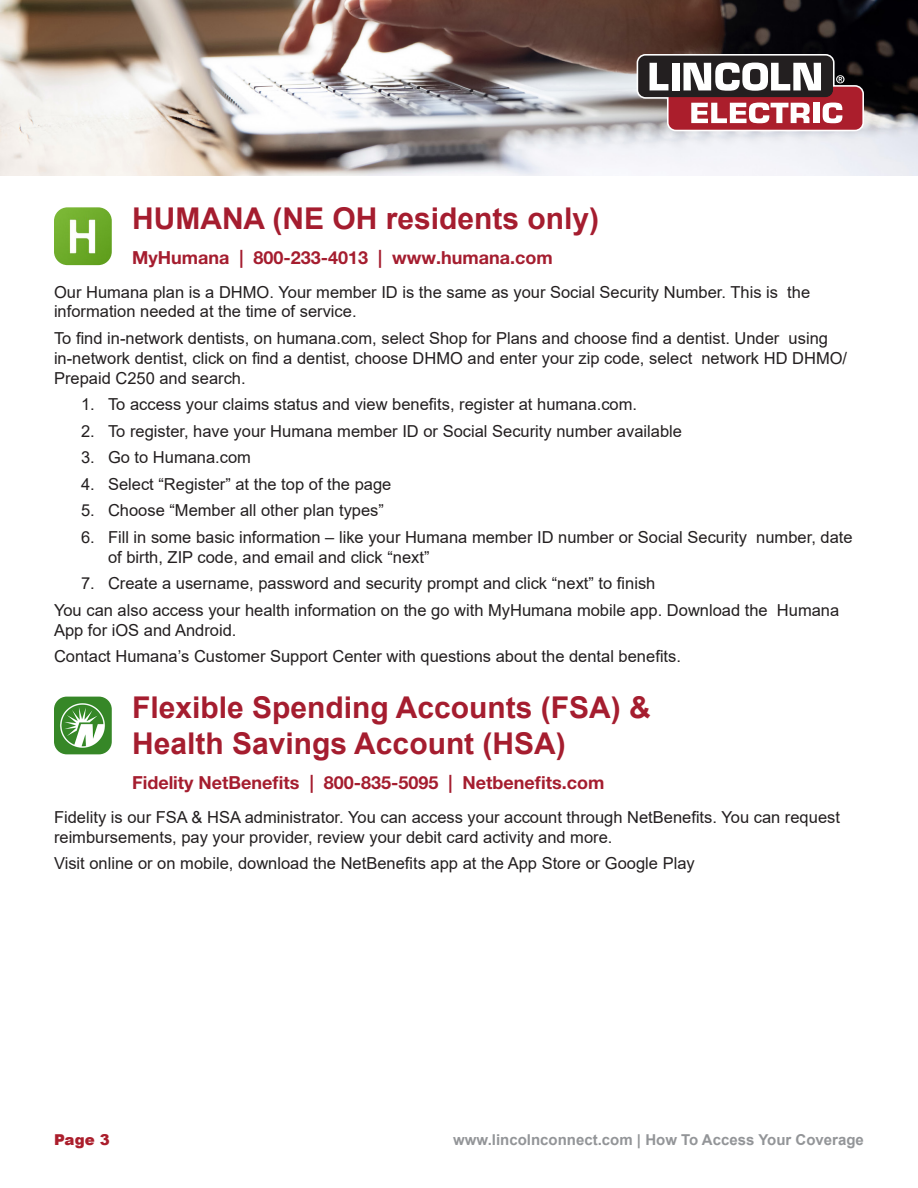
<style>
.page{position:relative;width:918px;height:1188px;background:#fff}
.page>*{position:absolute;margin:0;border:0;box-sizing:border-box;transform-origin:0 0}
.t1{font:700 30px "Arial";color:#a51d2f}
.t2{font:700 18px "Helvetica Neue LT Pro";color:#a51d2f}
.t3{font:16.5px/19.8px "Arial";color:#231f20}
.t4{font:700 15px "Arial";color:#939598}
.t5{font:900 15px "Arial";color:#ab1e2c}
</style>
<div class="page">
<img style="left:0;top:0;width:918px;height:176px">
<svg style="left:635px;top:52px;width:231px;height:81px"></svg>
<img style="left:54px;top:697px;width:58px;height:57px">
<img style="left:54px;top:207px;width:58px;height:58px">
<p class="t1" style="left:132px;top:198px;width:469px">HUMANA (NE OH residents only)</p>
<p class="t2" style="left:132px;top:247px;width:422px">MyHumana | 800-233-4013 | www.humana.com</p>
<p class="t3" style="left:54px;top:282px;width:758px">Our Humana plan is a DHMO. Your member ID is the same as your Social Security Number. This is the information needed at the time of service.</p>
<p class="t3" style="left:54px;top:328px;width:795px">To find in-network dentists, on humana.com, select Shop for Plans and choose find a dentist. Under using in-network dentist, click on find a dentist, choose DHMO and enter your zip code, select network HD DHMO/<br>Prepaid C250 and search.</p>
<p class="t3" style="left:81px;top:394px;width:558px">1. To access your claims status and view benefits, register at humana.com.</p>
<p class="t3" style="left:81px;top:421px;width:603px">2. To register, have your Humana member ID or Social Security number available</p>
<p class="t3" style="left:81px;top:447px;width:172px">3. Go to Humana.com</p>
<p class="t3" style="left:81px;top:474px;width:312px">4. Select “Register” at the top of the page</p>
<p class="t3" style="left:81px;top:501px;width:305px">5. Choose “Member all other plan types”</p>
<p class="t3" style="left:108px;top:527px;width:746px;text-indent:-27px">6. Fill in some basic information – like your Humana member ID number or Social Security number, date of birth, ZIP code, and email and click “next”</p>
<p class="t3" style="left:81px;top:573px;width:576px">7. Create a username, password and security prompt and click “next” to finish</p>
<p class="t3" style="left:54px;top:600px;width:787px">You can also access your health information on the go with MyHumana mobile app. Download the Humana<br>App for iOS and Android.</p>
<p class="t3" style="left:54px;top:646px;width:629px">Contact Humana’s Customer Support Center with questions about the dental benefits.</p>
<p class="t1" style="left:132px;top:687px;width:520px">Flexible Spending Accounts (FSA) &amp;</p>
<p class="t1" style="left:132px;top:723px;width:435px">Health Savings Account (HSA)</p>
<p class="t2" style="left:132px;top:772px;width:474px">Fidelity NetBenefits | 800-835-5095 | Netbenefits.com</p>
<p class="t3" style="left:54px;top:807px;width:788px">Fidelity is our FSA &amp; HSA administrator. You can access your account through NetBenefits. You can request reimbursements, pay your provider, review your debit card activity and more.</p>
<p class="t3" style="left:54px;top:853px;width:642px">Visit online or on mobile, download the NetBenefits app at the App Store or Google Play</p>
<p class="t5" style="left:54px;top:1128px;width:57px">Page 3</p>
<p class="t4" style="left:453px;top:1129px;width:412px">www.lincolnconnect.com | How To Access Your Coverage</p>
</div>
